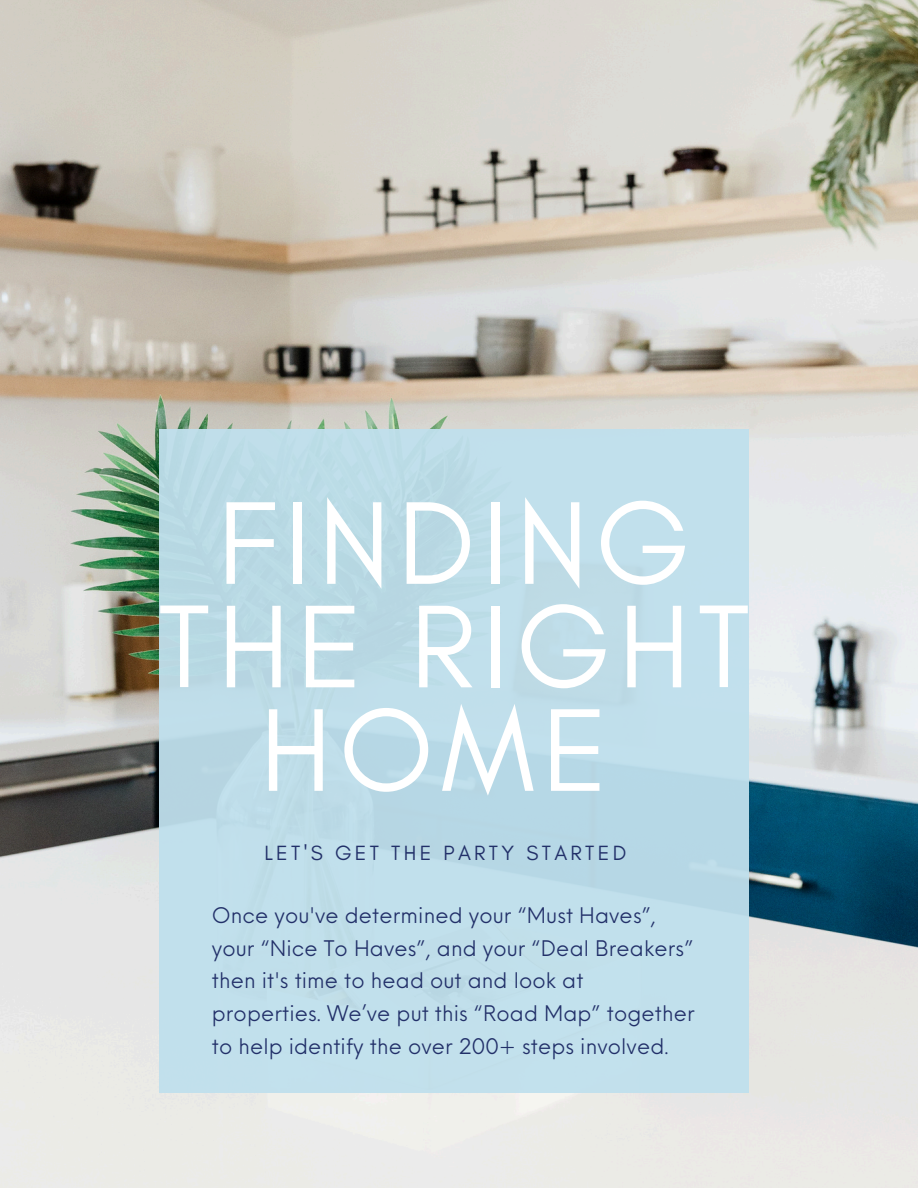
<style>
.page{position:relative;width:918px;height:1188px;background:#fff}
.page>*{position:absolute;margin:0;border:0;box-sizing:border-box;transform-origin:0 0}
.t1{font:120px/103.5px "Glacial Indifference";letter-spacing:.06em;color:#fff;text-align:center}
.t2{font:21px/32.7px "Neue Einstellung";letter-spacing:.005em;color:#223069}
.t3{font:21px "Glacial Indifference";letter-spacing:.155em;color:#223069}
</style>
<div class="page">
<img style="left:0;top:0;width:918px;height:1188px">
<div style="left:159px;top:429px;width:590px;height:664px;background:#c0e0ed"></div>
<p class="t1" style="left:158px;top:490px;width:594px">FINDING<br>THE RIGHT<br>HOME</p>
<h1 class="t3" style="left:264px;top:840px;width:363px">LET'S GET THE PARTY STARTED</h1>
<p class="t2" style="left:212px;top:897px;width:484px">Once you've determined your “Must Haves”, your “Nice To Haves”, and your “Deal Breakers” then it's time to head out and look at properties. We’ve put this “Road Map” together to help identify the over 200+ steps involved.</p>
</div>
